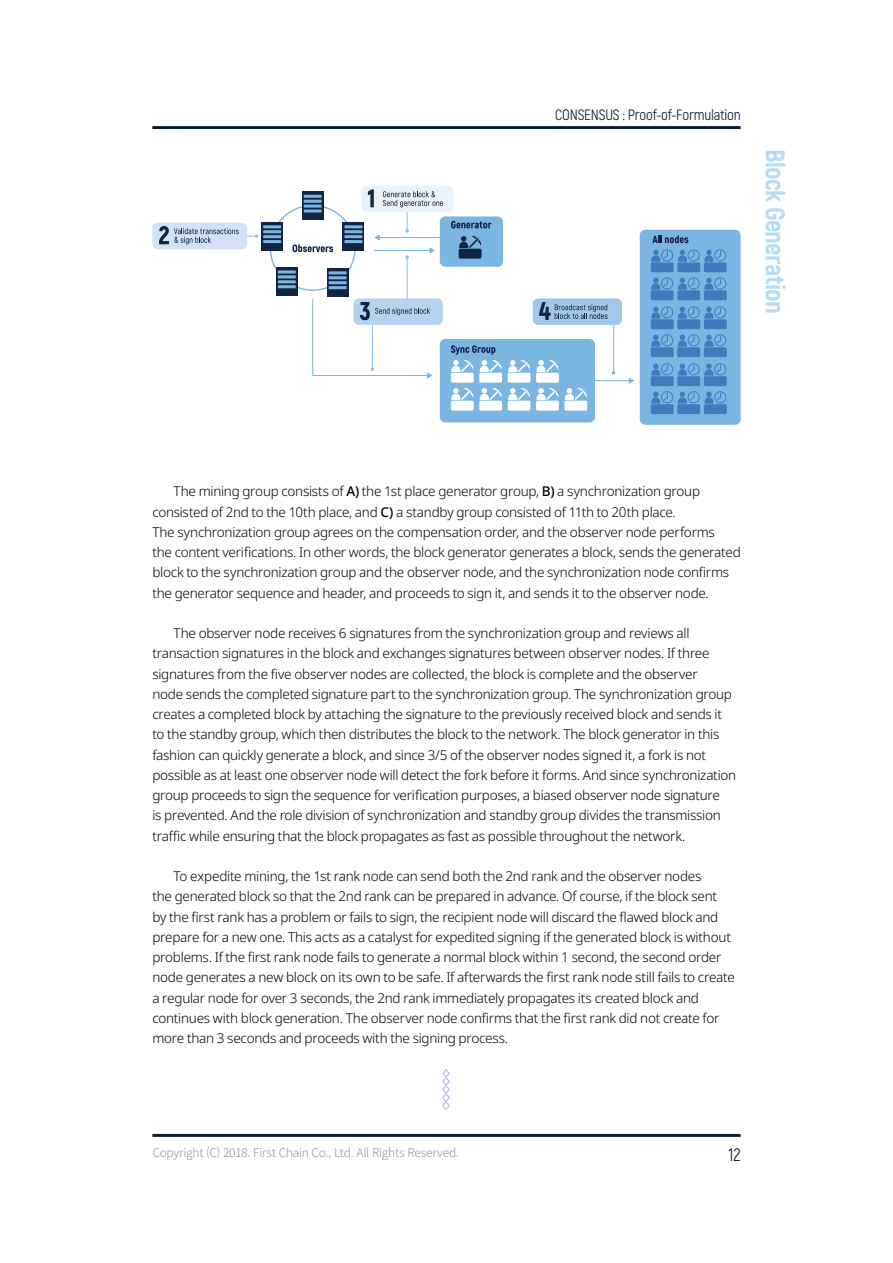
<style>
.page{position:relative;width:893px;height:1263px;background:#fff}
.page>*{position:absolute;margin:0;border:0;box-sizing:border-box;transform-origin:0 0}
.t1{font:800 27px "Akrobat";letter-spacing:-.025em;color:#b7dbf3}
.t2{font:18px "Akrobat";color:#0c213d}
.t3{font:15px "Akrobat";letter-spacing:-.01em;color:#0c213d}
.t4{font:300 13.5px/20.2px "Noto Sans";letter-spacing:-.02em;color:#000}
.t5{font:300 12px "Noto Sans CJ Kkr";letter-spacing:-.02em;color:#968e9b}
.s1{font-weight:500}
</style>
<div class="page">
<hr style="left:152px;top:126px;width:589px;height:3px;background:#0c213d">
<hr style="left:152px;top:1134px;width:589px;height:3px;background:#0c213d">
<hr style="left:372px;top:325px;width:1px;height:44px;background:#8bbde4">
<hr style="left:407px;top:257px;width:1px;height:41px;background:#8bbde4">
<svg style="left:302px;top:191px;width:22px;height:29px"></svg>
<hr style="left:304px;top:195px;width:18px;height:3px;background:#7bb5e1">
<hr style="left:304px;top:200px;width:18px;height:3px;background:#7bb5e1">
<hr style="left:304px;top:205px;width:18px;height:3px;background:#7bb5e1">
<svg style="left:304px;top:209px;width:18px;height:4px"></svg>
<svg style="left:261px;top:222px;width:22px;height:28px"></svg>
<hr style="left:263px;top:225px;width:18px;height:3px;background:#7bb5e1">
<hr style="left:263px;top:230px;width:18px;height:3px;background:#7bb5e1">
<hr style="left:263px;top:235px;width:18px;height:3px;background:#7bb5e1">
<hr style="left:263px;top:240px;width:18px;height:3px;background:#7bb5e1">
<svg style="left:343px;top:222px;width:21px;height:28px"></svg>
<hr style="left:344px;top:225px;width:18px;height:3px;background:#7bb5e1">
<hr style="left:344px;top:230px;width:18px;height:3px;background:#7bb5e1">
<hr style="left:344px;top:235px;width:18px;height:3px;background:#7bb5e1">
<hr style="left:344px;top:240px;width:18px;height:3px;background:#7bb5e1">
<svg style="left:327px;top:268px;width:21px;height:28px"></svg>
<hr style="left:329px;top:271px;width:18px;height:3px;background:#7bb5e1">
<hr style="left:329px;top:276px;width:18px;height:3px;background:#7bb5e1">
<hr style="left:329px;top:281px;width:18px;height:3px;background:#7bb5e1">
<hr style="left:329px;top:286px;width:18px;height:3px;background:#7bb5e1">
<svg style="left:276px;top:267px;width:22px;height:29px"></svg>
<hr style="left:278px;top:270px;width:18px;height:3px;background:#7bb5e1">
<hr style="left:278px;top:275px;width:18px;height:3px;background:#7bb5e1">
<hr style="left:278px;top:280px;width:18px;height:3px;background:#7bb5e1">
<hr style="left:278px;top:285px;width:18px;height:3px;background:#7bb5e1">
<svg style="left:292px;top:244px;width:41px;height:8px"></svg>
<div style="left:440px;top:339px;width:155px;height:83px;background:#7bb5e1;border-radius:5px"></div>
<div style="left:451px;top:373px;width:23px;height:10px;background:#fff;border-radius:2px"></div>
<div style="left:479px;top:373px;width:23px;height:10px;background:#fff;border-radius:2px"></div>
<div style="left:508px;top:373px;width:22px;height:10px;background:#fff;border-radius:2px"></div>
<svg style="left:508px;top:360px;width:22px;height:12px"></svg>
<div style="left:536px;top:373px;width:23px;height:10px;background:#fff;border-radius:2px"></div>
<svg style="left:536px;top:360px;width:22px;height:12px"></svg>
<div style="left:451px;top:401px;width:23px;height:10px;background:#fff;border-radius:2px"></div>
<svg style="left:451px;top:388px;width:22px;height:12px"></svg>
<div style="left:479px;top:401px;width:23px;height:10px;background:#fff;border-radius:2px"></div>
<svg style="left:480px;top:388px;width:22px;height:12px"></svg>
<div style="left:508px;top:401px;width:22px;height:10px;background:#fff;border-radius:2px"></div>
<svg style="left:508px;top:388px;width:22px;height:12px"></svg>
<div style="left:536px;top:401px;width:23px;height:10px;background:#fff;border-radius:2px"></div>
<svg style="left:536px;top:388px;width:22px;height:12px"></svg>
<div style="left:564px;top:401px;width:23px;height:10px;background:#fff;border-radius:2px"></div>
<div style="left:440px;top:216px;width:63px;height:51px;background:#7bb5e1;border-radius:5px"></div>
<div style="left:459px;top:249px;width:22px;height:10px;background:#122343;border-radius:2px"></div>
<svg style="left:459px;top:236px;width:22px;height:12px"></svg>
<svg style="left:451px;top:221px;width:40px;height:7px"></svg>
<div style="left:361px;top:186px;width:92px;height:26px;background:#e9f1fa;border-radius:5px"></div>
<div style="left:152px;top:223px;width:95px;height:26px;background:#d0e2f4;border-radius:5px"></div>
<svg style="left:159px;top:226px;width:99px;height:18px"></svg>
<div style="left:353px;top:298px;width:90px;height:27px;background:#b6d3ee;border-radius:5px"></div>
<svg style="left:360px;top:302px;width:70px;height:18px"></svg>
<svg style="left:368px;top:189px;width:77px;height:52px"></svg>
<hr style="left:374px;top:250px;width:56px;height:1px;background:#7bb5e1">
<svg style="left:429px;top:247px;width:6px;height:7px"></svg>
<hr style="left:592px;top:380px;width:38px;height:1px;background:#7bb5e1">
<svg style="left:565px;top:388px;width:22px;height:12px"></svg>
<svg style="left:629px;top:377px;width:5px;height:7px"></svg>
<hr style="left:312px;top:375px;width:116px;height:1px;background:#7bb5e1">
<svg style="left:427px;top:372px;width:5px;height:7px"></svg>
<hr style="left:312px;top:299px;width:1px;height:76px;background:#7bb5e1">
<hr style="left:613px;top:320px;width:1px;height:53px;background:#7bb5e1">
<svg style="left:451px;top:345px;width:51px;height:27px"></svg>
<div style="left:640px;top:230px;width:101px;height:195px;background:#7bb5e1;border-radius:5px"></div>
<div style="left:651px;top:262px;width:23px;height:10px;background:#427abe;border-radius:2px"></div>
<div style="left:677px;top:262px;width:23px;height:10px;background:#427abe;border-radius:2px"></div>
<div style="left:704px;top:262px;width:23px;height:10px;background:#427abe;border-radius:2px"></div>
<svg style="left:651px;top:249px;width:75px;height:13px"></svg>
<div style="left:651px;top:290px;width:23px;height:10px;background:#427abe;border-radius:2px"></div>
<div style="left:677px;top:290px;width:23px;height:10px;background:#427abe;border-radius:2px"></div>
<div style="left:704px;top:290px;width:23px;height:10px;background:#427abe;border-radius:2px"></div>
<svg style="left:651px;top:277px;width:75px;height:13px"></svg>
<div style="left:651px;top:319px;width:23px;height:10px;background:#427abe;border-radius:2px"></div>
<div style="left:677px;top:319px;width:23px;height:10px;background:#427abe;border-radius:2px"></div>
<div style="left:704px;top:319px;width:23px;height:10px;background:#427abe;border-radius:2px"></div>
<svg style="left:651px;top:306px;width:75px;height:13px"></svg>
<div style="left:651px;top:347px;width:23px;height:10px;background:#427abe;border-radius:2px"></div>
<div style="left:677px;top:347px;width:23px;height:10px;background:#427abe;border-radius:2px"></div>
<div style="left:704px;top:347px;width:23px;height:10px;background:#427abe;border-radius:2px"></div>
<svg style="left:651px;top:334px;width:75px;height:13px"></svg>
<div style="left:651px;top:376px;width:23px;height:10px;background:#427abe;border-radius:2px"></div>
<div style="left:677px;top:376px;width:23px;height:10px;background:#427abe;border-radius:2px"></div>
<div style="left:704px;top:376px;width:23px;height:10px;background:#427abe;border-radius:2px"></div>
<svg style="left:651px;top:363px;width:75px;height:13px"></svg>
<div style="left:651px;top:404px;width:23px;height:10px;background:#427abe;border-radius:2px"></div>
<div style="left:677px;top:404px;width:23px;height:10px;background:#427abe;border-radius:2px"></div>
<div style="left:704px;top:404px;width:23px;height:10px;background:#427abe;border-radius:2px"></div>
<svg style="left:651px;top:391px;width:75px;height:13px"></svg>
<svg style="left:652px;top:235px;width:36px;height:8px"></svg>
<div style="left:533px;top:298px;width:89px;height:27px;background:#a2c8e9;border-radius:5px"></div>
<svg style="left:539px;top:302px;width:68px;height:18px"></svg>
<svg style="left:442px;top:1069px;width:8px;height:41px"></svg>
<p class="t3" style="left:555px;top:106px;width:187px">CONSENSUS : Proof-of-Formulation</p>
<h1 class="t1" style="left:792px;top:149px;width:166px;rotate:90deg">Block Generation</h1>
<p class="t4" style="left:152px;top:482px;width:590px;text-indent:21px">The mining group consists of <span class="s1">A)</span> the 1st place generator group, <span class="s1">B)</span> a synchronization group consisted of 2nd to the 10th place, and <span class="s1">C)</span> a standby group consisted of 11th to 20th place.<br>The synchronization group agrees on the compensation order, and the observer node performs<br>the content verifications. In other words, the block generator generates a block, sends the generated block to the synchronization group and the observer node, and the synchronization node confirms the generator sequence and header, and proceeds to sign it, and sends it to the observer node.</p>
<p class="t4" style="left:152px;top:623px;width:585px;text-indent:21px">The observer node receives 6 signatures from the synchronization group and reviews all transaction signatures in the block and exchanges signatures between observer nodes. If three signatures from the five observer nodes are collected, the block is complete and the observer<br>node sends the completed signature part to the synchronization group. The synchronization group creates a completed block by attaching the signature to the previously received block and sends it to the standby group, which then distributes the block to the network. The block generator in this fashion can quickly generate a block, and since 3/5 of the observer nodes signed it, a fork is not possible as at least one observer node will detect the fork before it forms. And since synchronization group proceeds to sign the sequence for verification purposes, a biased observer node signature<br>is prevented. And the role division of synchronization and standby group divides the transmission traffic while ensuring that the block propagates as fast as possible throughout the network.</p>
<p class="t4" style="left:152px;top:866px;width:584px;text-indent:21px">To expedite mining, the 1st rank node can send both the 2nd rank and the observer nodes<br>the generated block so that the 2nd rank can be prepared in advance. Of course, if the block sent<br>by the first rank has a problem or fails to sign, the recipient node will discard the flawed block and prepare for a new one. This acts as a catalyst for expedited signing if the generated block is without problems. If the first rank node fails to generate a normal block within 1 second, the second order node generates a new block on its own to be safe. If afterwards the first rank node still fails to create a regular node for over 3 seconds, the 2nd rank immediately propagates its created block and continues with block generation. The observer node confirms that the first rank did not create for more than 3 seconds and proceeds with the signing process.</p>
<p class="t5" style="left:152px;top:1145px;width:308px">Copyright (C) 2018. First Chain Co., Ltd. All Rights Reserved.</p>
<h2 class="t2" style="left:728px;top:1144px;width:14px">12</h2>
</div>
